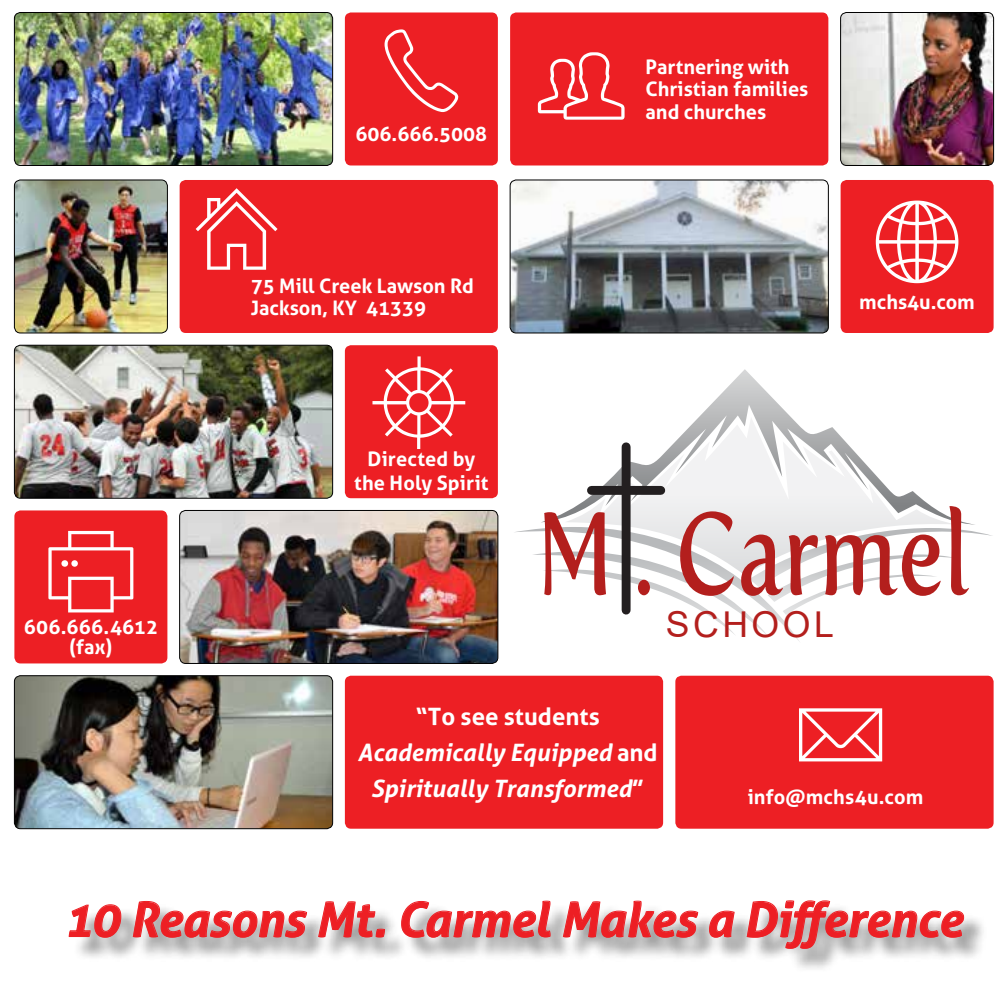
<style>
.page{position:relative;width:1008px;height:1008px;background:#fff}
.page>*{position:absolute;margin:0;border:0;box-sizing:border-box;transform-origin:0 0}
.t1{font:115.8px "Fertigo Pro";color:#b31f1d;scale:.77 1}
.t2{font:italic 700 48px "Aller";letter-spacing:-.01em;color:#ed1f24}
.t3{font:35.6px "Arial";letter-spacing:.1em;color:#b31f1d}
.t4{font:italic 700 24px/36px "Aller";color:#fff;text-align:center}
.t5{font:700 20px/22.6px "Aller";color:#fff}
.s1{font-style:normal}
</style>
<div class="page">
<div style="left:72px;top:903px;width:917px;height:70px;background:#000;opacity:.45"></div>
<svg style="left:68px;top:904px;width:54px;height:34px"></svg>
<svg style="left:132px;top:901px;width:176px;height:37px"></svg>
<svg style="left:318px;top:901px;width:68px;height:37px"></svg>
<svg style="left:401px;top:900px;width:150px;height:38px"></svg>
<svg style="left:562px;top:900px;width:137px;height:38px"></svg>
<svg style="left:709px;top:910px;width:26px;height:28px"></svg>
<svg style="left:746px;top:900px;width:219px;height:49px"></svg>
<img style="left:14px;top:12px;width:319px;height:154px">
<div style="left:14px;top:12px;width:319px;height:154px;border:1px solid #000;border-radius:6px"></div>
<div style="left:345px;top:12px;width:153px;height:153px;background:#ed1f24;border-radius:6px"></div>
<img style="left:842px;top:12px;width:152px;height:154px">
<div style="left:840px;top:12px;width:154px;height:154px;border:1px solid #000;border-radius:6px"></div>
<div style="left:510px;top:12px;width:318px;height:153px;background:#ed1f24;border-radius:6px"></div>
<img style="left:510px;top:181px;width:318px;height:152px">
<div style="left:510px;top:179px;width:319px;height:154px;border:1px solid #000;border-radius:6px"></div>
<div style="left:841px;top:180px;width:153px;height:153px;background:#ed1f24;border-radius:6px"></div>
<div style="left:14px;top:510px;width:153px;height:153px;background:#ed1f24;border-radius:6px"></div>
<img style="left:14px;top:677px;width:319px;height:152px">
<div style="left:14px;top:675px;width:319px;height:154px;border:1px solid #000;border-radius:6px"></div>
<div style="left:345px;top:676px;width:318px;height:153px;background:#ed1f24;border-radius:6px"></div>
<div style="left:675px;top:676px;width:319px;height:153px;background:#ed1f24;border-radius:6px"></div>
<img style="left:14px;top:345px;width:319px;height:152px">
<div style="left:14px;top:345px;width:319px;height:154px;border:1px solid #000;border-radius:6px"></div>
<img style="left:181px;top:510px;width:317px;height:153px">
<div style="left:179px;top:510px;width:319px;height:154px;border:1px solid #000;border-radius:6px"></div>
<div style="left:345px;top:345px;width:153px;height:153px;background:#ed1f24;border-radius:6px"></div>
<img style="left:14px;top:181px;width:153px;height:152px">
<div style="left:14px;top:179px;width:154px;height:154px;border:1px solid #000;border-radius:6px"></div>
<div style="left:180px;top:180px;width:318px;height:153px;background:#ed1f24;border-radius:6px"></div>
<svg style="left:542px;top:369px;width:421px;height:153px"></svg>
<svg style="left:515px;top:522px;width:477px;height:119px"></svg>
<div style="left:622px;top:447px;width:9px;height:163px;background:#231f20"></div>
<div style="left:591px;top:486px;width:70px;height:9px;background:#231f20"></div>
<p class="t5" style="left:24px;top:617px;width:136px;line-height:20px;text-align:center">606.666.4612 (fax)</p>
<p class="t5" style="left:356px;top:122px;width:133px">606.666.5008</p>
<p class="t5" style="left:251px;top:274px;width:224px">75 Mill Creek Lawson Rd<br>Jackson, KY 41339</p>
<p class="t5" style="left:354px;top:446px;width:136px;line-height:24px;text-align:center">Directed by the Holy Spirit</p>
<p class="t5" style="left:646px;top:55px;width:164px">Partnering with<br>Christian families and churches</p>
<p class="t5" style="left:859px;top:290px;width:117px">mchs4u.com</p>
<h1 class="t1" style="left:536px;top:486px;width:565px">M . Carmel</h1>
<h3 class="t3" style="left:666px;top:600px;width:170px">SCHOOL</h3>
<p class="t4" style="left:358px;top:698px;width:302px"><span class="s1">“To see students<br></span>Academically Equipped <span class="s1">and<br></span>Spiritually Transformed<span class="s1">”</span></p>
<p class="t5" style="left:748px;top:786px;width:177px">info@mchs4u.com</p>
<h2 class="t2" style="left:64px;top:890px;width:900px">10 Reasons Mt. Carmel Makes a Difference</h2>
</div>
